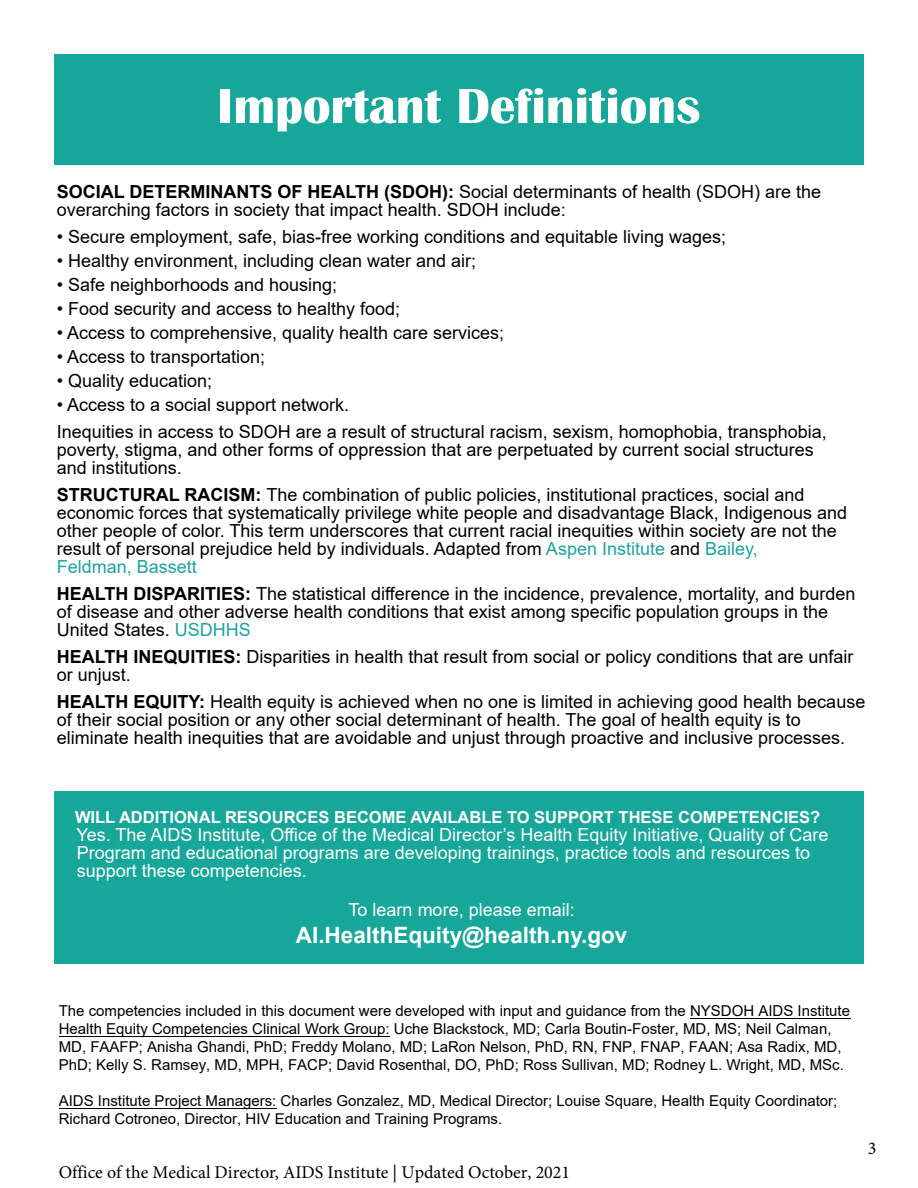
<style>
.page{position:relative;width:918px;height:1188px;background:#fff}
.page>*{position:absolute;margin:0;border:0;box-sizing:border-box;transform-origin:0 0}
.t1{font:700 51px "Britannic";color:#fff}
.t2{font:700 22.5px "Arial";color:#fff}
.t3{font:18px/18px "Arial";color:#000}
.t4{font:18px/18px "Arial";color:#fff}
.t5{font:18px "Minion Pro";color:#000}
.t6{font:700 16.5px "Arial";color:#fff}
.t7{font:15px/18px "Arial";color:#000}
.s1{font-weight:700}
.s2{color:#1da3a0}
</style>
<div class="page">
<div style="left:54px;top:791px;width:810px;height:173px;background:#16a69a"></div>
<div style="left:54px;top:54px;width:810px;height:110px;background:#16a69a"></div>
<hr style="left:59px;top:1108px;width:217px;height:1px;background:#000">
<hr style="left:59px;top:1036px;width:331px;height:1px;background:#000">
<hr style="left:690px;top:1018px;width:160px;height:1px;background:#000">
<h1 class="t1" style="left:218px;top:77px;width:484px">Important Definitions</h1>
<p class="t3" style="left:57px;top:182px;width:766px"><span class="s1">SOCIAL DETERMINANTS OF HEALTH (SDOH):</span> Social determinants of health (SDOH) are the overarching factors in society that impact health. SDOH include:</p>
<p class="t3" style="left:57px;top:227px;width:671px">• Secure employment, safe, bias-free working conditions and equitable living wages;</p>
<p class="t3" style="left:57px;top:251px;width:421px">• Healthy environment, including clean water and air;</p>
<p class="t3" style="left:57px;top:275px;width:282px">• Safe neighborhoods and housing;</p>
<p class="t3" style="left:57px;top:299px;width:345px">• Food security and access to healthy food;</p>
<p class="t3" style="left:57px;top:323px;width:449px">• Access to comprehensive, quality health care services;</p>
<p class="t3" style="left:57px;top:347px;width:210px">• Access to transportation;</p>
<p class="t3" style="left:57px;top:371px;width:157px">• Quality education;</p>
<p class="t3" style="left:57px;top:391px;width:772px;line-height:27px">• Access to a social support network.<br>Inequities in access to SDOH are a result of structural racism, sexism, homophobia, transphobia,</p>
<p class="t3" style="left:57px;top:440px;width:759px">poverty, stigma, and other forms of oppression that are perpetuated by current social structures and institutions.</p>
<p class="t3" style="left:57px;top:485px;width:792px"><span class="s1">STRUCTURAL RACISM:</span> The combination of public policies, institutional practices, social and economic forces that systematically privilege white people and disadvantage Black, Indigenous and other people of color. This term underscores that current racial inequities within society are not the result of personal prejudice held by individuals. Adapted from <span class="s2">Aspen Institute</span> and <span class="s2">Bailey,<br>Feldman, Bassett</span></p>
<p class="t3" style="left:57px;top:584px;width:800px"><span class="s1">HEALTH DISPARITIES:</span> The statistical difference in the incidence, prevalence, mortality, and burden of disease and other adverse health conditions that exist among specific population groups in the<br>United States. <span class="s2">USDHHS</span></p>
<p class="t3" style="left:57px;top:647px;width:798px"><span class="s1">HEALTH INEQUITIES:</span> Disparities in health that result from social or policy conditions that are unfair or unjust.</p>
<p class="t3" style="left:57px;top:692px;width:810px"><span class="s1">HEALTH EQUITY:</span> Health equity is achieved when no one is limited in achieving good health because of their social position or any other social determinant of health. The goal of health equity is to eliminate health inequities that are avoidable and unjust through proactive and inclusive processes.</p>
<p class="t6" style="left:75px;top:806px;width:747px">WILL ADDITIONAL RESOURCES BECOME AVAILABLE TO SUPPORT THESE COMPETENCIES?</p>
<p class="t4" style="left:76px;top:826px;width:754px">Yes. The AIDS Institute, Office of the Medical Director’s Health Equity Initiative, Quality of Care<br>Program and educational programs are developing trainings, practice tools and resources to support these competencies.</p>
<p class="t4" style="left:349px;top:901px;width:228px">To learn more, please email:</p>
<p class="t2" style="left:296px;top:919px;width:333px">AI.HealthEquity@health.ny.gov</p>
<p class="t7" style="left:59px;top:1002px;width:793px">The competencies included in this document were developed with input and guidance from the NYSDOH AIDS Institute Health Equity Competencies Clinical Work Group: Uche Blackstock, MD; Carla Boutin-Foster, MD, MS; Neil Calman, MD, FAAFP; Anisha Ghandi, PhD; Freddy Molano, MD; LaRon Nelson, PhD, RN, FNP, FNAP, FAAN; Asa Radix, MD, PhD; Kelly S. Ramsey, MD, MPH, FACP; David Rosenthal, DO, PhD; Ross Sullivan, MD; Rodney L. Wright, MD, MSc.</p>
<p class="t7" style="left:59px;top:1092px;width:780px">AIDS Institute Project Managers: Charles Gonzalez, MD, Medical Director; Louise Square, Health Equity Coordinator;<br>Richard Cotroneo, Director, HIV Education and Training Programs.</p>
<p class="t5" style="left:59px;top:1161px;width:513px">Office of the Medical Director, AIDS Institute | Updated October, 2021</p>
<p class="t5" style="left:868px;top:1136px;width:10px">3</p>
</div>
